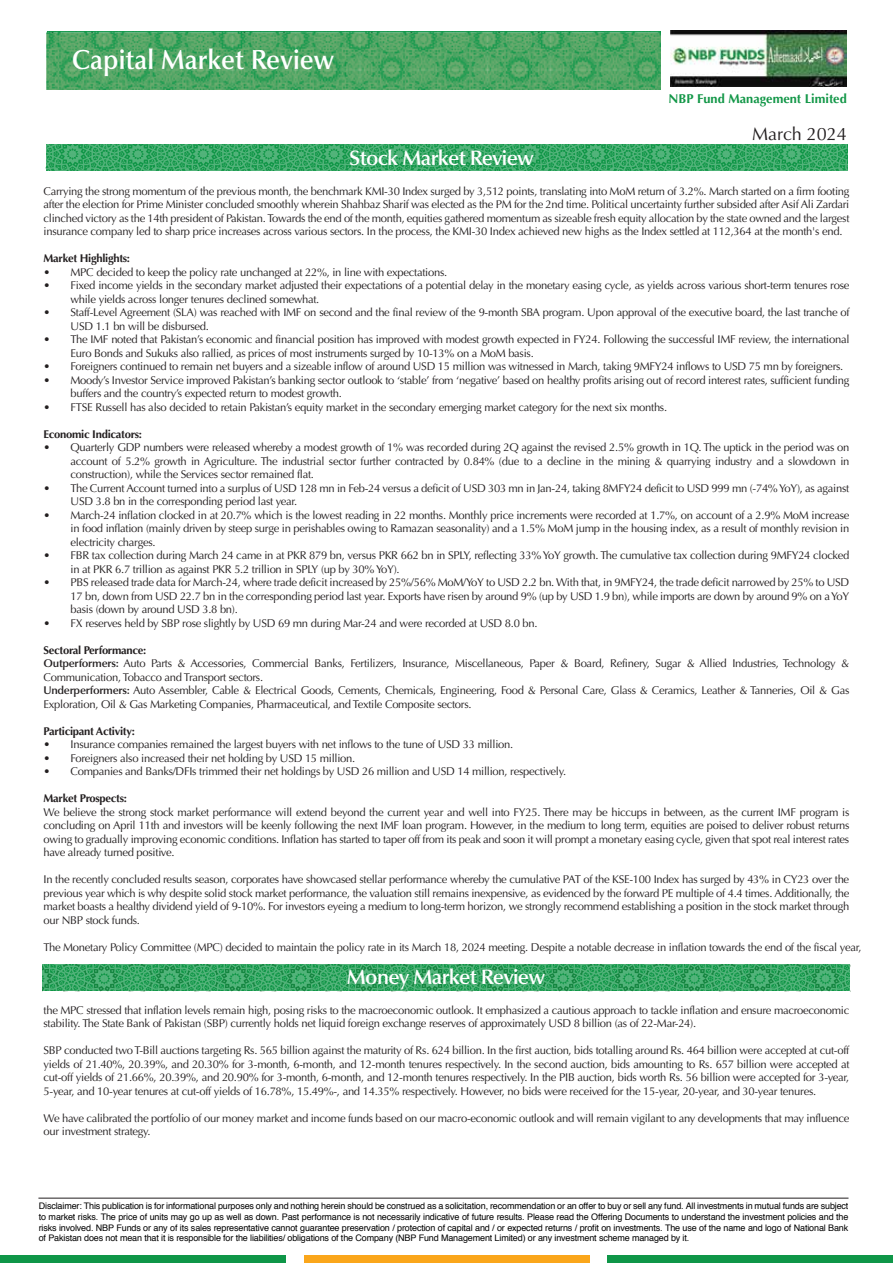
<style>
.page{position:relative;width:893px;height:1263px;background:#fff}
.page>*{position:absolute;margin:0;border:0;box-sizing:border-box;transform-origin:0 0}
.t1{font:600 27.75px "Optima LT Std";color:#fff;scale:.94 1}
.t2{font:600 21px "Optima LT Std";letter-spacing:-.035em;color:#fff}
.t3{font:18px "Optima LT Std";color:#231f20}
.t4{font:700 12.9px "Optima LT Std";color:#139748}
.t5{font:11.25px/13.5px "Optima LT Std";letter-spacing:-.025em;color:#231f20}
.t6{font:700 11.25px "Optima LT Std";letter-spacing:-.025em;color:#231f20}
.t7{font:9px/10.5px "Helvetica";letter-spacing:-.015em;color:#000;text-align:justify}
.s1{font-weight:700}
.s2{font-weight:600}
</style>
<div class="page">
<img style="left:47px;top:32px;width:613px;height:58px">
<div style="left:0;top:1256px;width:285px;height:7px;background:#0f9648"></div>
<div style="left:608px;top:1256px;width:285px;height:7px;background:#0f9648"></div>
<div style="left:305px;top:1256px;width:285px;height:7px;background:#faa61b"></div>
<hr style="left:38px;top:1198px;width:810px;height:1px;background:#231f20">
<img style="left:670px;top:30px;width:176px;height:56px">
<svg style="left:46px;top:144px;width:801px;height:27px;background:#36a664"></svg>
<svg style="left:43px;top:965px;width:807px;height:26px;background:#37a463"></svg>
<h1 class="t1" style="left:72px;top:44px;width:281px">Capital Market Review</h1>
<h2 class="t2" style="left:349px;top:145px;width:186px">Stock Market Review</h2>
<p class="t4" style="left:668px;top:91px;width:180px">NBP Fund Management Limited</p>
<h3 class="t3" style="left:752px;top:124px;width:96px">March 2024</h3>
<p class="t5" style="left:44px;top:184px;width:807px;text-align:justify">Carrying the strong momentum of the previous month, the benchmark KMI-30 Index surged by 3,512 points, translating into MoM return of 3.2%. March started on a firm footing after the election for Prime Minister concluded smoothly wherein Shahbaz Sharif was elected as the PM for the 2nd time. Political uncertainty further subsided after Asif Ali Zardari clinched victory as the 14th president of Pakistan. Towards the end of the month, equities gathered momentum as sizeable fresh equity allocation by the state owned and the largest insurance company led to sharp price increases across various sectors. In the process, the KMI-30 Index achieved new highs as the Index settled at 112,364 at the month's end.</p>
<p class="t6" style="left:44px;top:252px;width:88px">Market Highlights:</p>
<p class="t5" style="left:44px;top:265px;width:405px">• MPC decided to keep the policy rate unchanged at 22%, in line with expectations.</p>
<p class="t5" style="left:71px;top:279px;width:780px;text-indent:-27px">• Fixed income yields in the secondary market adjusted their expectations of a potential delay in the monetary easing cycle, as yields across various short-term tenures rose while yields across longer tenures declined somewhat.</p>
<p class="t5" style="left:71px;top:306px;width:780px;text-indent:-27px">• Staff-Level Agreement (SLA) was reached with IMF on second and the final review of the 9-month SBA program. Upon approval of the executive board, the last tranche of<br>USD 1.1 bn will be disbursed.</p>
<p class="t5" style="left:71px;top:333px;width:780px;text-indent:-27px">• The IMF noted that Pakistan’s economic and financial position has improved with modest growth expected in FY24. Following the successful IMF review, the international<br>Euro Bonds and Sukuks also rallied, as prices of most instruments surged by 10-13% on a MoM basis.</p>
<p class="t5" style="left:44px;top:360px;width:801px">• Foreigners continued to remain net buyers and a sizeable inflow of around USD 15 million was witnessed in March, taking 9MFY24 inflows to USD 75 mn by foreigners.</p>
<p class="t5" style="left:71px;top:373px;width:780px;text-indent:-27px">• Moody’s Investor Service improved Pakistan’s banking sector outlook to ‘stable’ from ‘negative’ based on healthy profits arising out of record interest rates, sufficient funding buffers and the country’s expected return to modest growth.</p>
<p class="t5" style="left:44px;top:400px;width:625px">• FTSE Russell has also decided to retain Pakistan’s equity market in the secondary emerging market category for the next six months.</p>
<p class="t6" style="left:44px;top:428px;width:100px">Economic Indicators:</p>
<p class="t5" style="left:71px;top:441px;width:780px;text-align:justify;text-indent:-27px">• Quarterly GDP numbers were released whereby a modest growth of 1% was recorded during 2Q against the revised 2.5% growth in 1Q. The uptick in the period was on account of 5.2% growth in Agriculture. The industrial sector further contracted by 0.84% (due to a decline in the mining &amp; quarrying industry and a slowdown in construction), while the Services sector remained flat.</p>
<p class="t5" style="left:71px;top:481px;width:780px;text-indent:-27px">• The Current Account turned into a surplus of USD 128 mn in Feb-24 versus a deficit of USD 303 mn in Jan-24, taking 8MFY24 deficit to USD 999 mn (-74% YoY), as against<br>USD 3.8 bn in the corresponding period last year.</p>
<p class="t5" style="left:71px;top:508px;width:780px;text-align:justify;text-indent:-27px">• March-24 inflation clocked in at 20.7% which is the lowest reading in 22 months. Monthly price increments were recorded at 1.7%, on account of a 2.9% MoM increase in food inflation (mainly driven by steep surge in perishables owing to Ramazan seasonality) and a 1.5% MoM jump in the housing index, as a result of monthly revision in electricity charges.</p>
<p class="t5" style="left:71px;top:549px;width:780px;text-indent:-27px">• FBR tax collection during March 24 came in at PKR 879 bn, versus PKR 662 bn in SPLY, reflecting 33% YoY growth. The cumulative tax collection during 9MFY24 clocked in at PKR 6.7 trillion as against PKR 5.2 trillion in SPLY (up by 30% YoY).</p>
<p class="t5" style="left:71px;top:576px;width:780px;text-align:justify;text-indent:-27px">• PBS released trade data for March-24, where trade deficit increased by 25%/56% MoM/YoY to USD 2.2 bn. With that, in 9MFY24, the trade deficit narrowed by 25% to USD 17 bn, down from USD 22.7 bn in the corresponding period last year. Exports have risen by around 9% (up by USD 1.9 bn), while imports are down by around 9% on a YoY basis (down by around USD 3.8 bn).</p>
<p class="t5" style="left:44px;top:616px;width:496px">• FX reserves held by SBP rose slightly by USD 69 mn during Mar-24 and were recorded at USD 8.0 bn.</p>
<p class="t5" style="left:44px;top:643px;width:807px"><span class="s1">Sectoral Performance:<br></span><span class="s2">Outperformers:</span> Auto Parts &amp; Accessories, Commercial Banks, Fertilizers, Insurance, Miscellaneous, Paper &amp; Board, Refinery, Sugar &amp; Allied Industries, Technology &amp; Communication, Tobacco and Transport sectors.<br><span class="s2">Underperformers:</span> Auto Assembler, Cable &amp; Electrical Goods, Cements, Chemicals, Engineering, Food &amp; Personal Care, Glass &amp; Ceramics, Leather &amp; Tanneries, Oil &amp; Gas Exploration, Oil &amp; Gas Marketing Companies, Pharmaceutical, and Textile Composite sectors.</p>
<p class="t6" style="left:44px;top:725px;width:93px">Participant Activity:</p>
<p class="t5" style="left:44px;top:738px;width:471px">• Insurance companies remained the largest buyers with net inflows to the tune of USD 33 million.</p>
<p class="t5" style="left:44px;top:751px;width:313px">• Foreigners also increased their net holding by USD 15 million.</p>
<p class="t5" style="left:44px;top:765px;width:524px">• Companies and Banks/DFIs trimmed their net holdings by USD 26 million and USD 14 million, respectively.</p>
<p class="t6" style="left:44px;top:792px;width:85px">Market Prospects:</p>
<p class="t5" style="left:44px;top:805px;width:807px;text-align:justify">We believe the strong stock market performance will extend beyond the current year and well into FY25. There may be hiccups in between, as the current IMF program is concluding on April 11th and investors will be keenly following the next IMF loan program. However, in the medium to long term, equities are poised to deliver robust returns owing to gradually improving economic conditions. Inflation has started to taper off from its peak and soon it will prompt a monetary easing cycle, given that spot real interest rates have already turned positive.</p>
<p class="t5" style="left:44px;top:873px;width:807px;text-align:justify">In the recently concluded results season, corporates have showcased stellar performance whereby the cumulative PAT of the KSE-100 Index has surged by 43% in CY23 over the previous year which is why despite solid stock market performance, the valuation still remains inexpensive, as evidenced by the forward PE multiple of 4.4 times. Additionally, the market boasts a healthy dividend yield of 9-10%. For investors eyeing a medium to long-term horizon, we strongly recommend establishing a position in the stock market through our NBP stock funds.</p>
<p class="t5" style="left:44px;top:940px;width:819px">The Monetary Policy Committee (MPC) decided to maintain the policy rate in its March 18, 2024 meeting. Despite a notable decrease in inflation towards the end of the fiscal year,</p>
<h2 class="t2" style="left:347px;top:964px;width:200px">Money Market Review</h2>
<p class="t5" style="left:44px;top:1003px;width:807px">the MPC stressed that inflation levels remain high, posing risks to the macroeconomic outlook. It emphasized a cautious approach to tackle inflation and ensure macroeconomic stability. The State Bank of Pakistan (SBP) currently holds net liquid foreign exchange reserves of approximately USD 8 billion (as of 22-Mar-24).</p>
<p class="t5" style="left:44px;top:1044px;width:807px;text-align:justify">SBP conducted two T-Bill auctions targeting Rs. 565 billion against the maturity of Rs. 624 billion. In the first auction, bids totalling around Rs. 464 billion were accepted at cut-off yields of 21.40%, 20.39%, and 20.30% for 3-month, 6-month, and 12-month tenures respectively. In the second auction, bids amounting to Rs. 657 billion were accepted at cut-off yields of 21.66%, 20.39%, and 20.90% for 3-month, 6-month, and 12-month tenures respectively. In the PIB auction, bids worth Rs. 56 billion were accepted for 3-year, 5-year, and 10-year tenures at cut-off yields of 16.78%, 15.49%-, and 14.35% respectively. However, no bids were received for the 15-year, 20-year, and 30-year tenures.</p>
<p class="t5" style="left:44px;top:1111px;width:807px">We have calibrated the portfolio of our money market and income funds based on our macro-economic outlook and will remain vigilant to any developments that may influence our investment strategy.</p>
<p class="t7" style="left:39px;top:1201px;width:811px">Disclaimer: This publication is for informational purposes only and nothing herein should be construed as a solicitation, recommendation or an offer to buy or sell any fund. All investments in mutual funds are subject to market risks. The price of units may go up as well as down. Past performance is not necessarily indicative of future results. Please read the Offering Documents to understand the investment policies and the risks involved. NBP Funds or any of its sales representative cannot guarantee preservation / protection of capital and / or expected returns / profit on investments. The use of the name and logo of National Bank of Pakistan does not mean that it is responsible for the liabilities/ obligations of the Company (NBP Fund Management Limited) or any investment scheme managed by it.</p>
</div>
